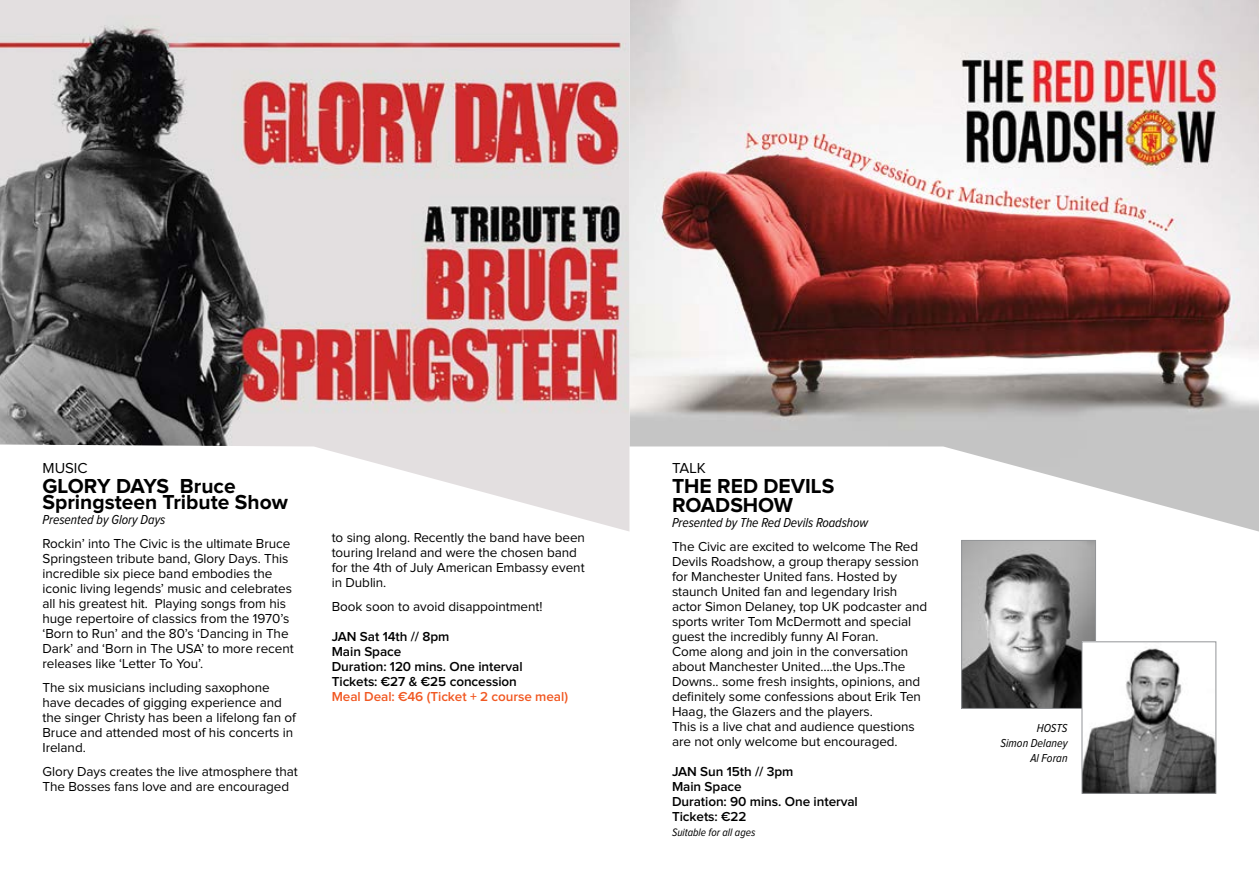
<style>
.page{position:relative;width:1259px;height:893px;background:#fff}
.page>*{position:absolute;margin:0;border:0;box-sizing:border-box;transform-origin:0 0}
.t1{font:700 21px/19.5px "Proxima Nova";color:#000}
.t2{font:15px "Proxima Nova";color:#000}
.t3{font:13.5px/15px "Proxima Nova";letter-spacing:-.005em;color:#000}
.t4{font:600 13.5px/15px "Proxima Nova";letter-spacing:-.005em;color:#000}
.t5{font:italic 13.5px "Proxima Nova Cond";letter-spacing:-.005em;color:#000}
.t6{font:600 13.5px "Proxima Nova";letter-spacing:-.005em;color:#f15822}
.t7{font:italic 12px/15px "Proxima Nova Cond";color:#000;text-align:right}
.t8{font:italic 11.25px "Proxima Nova Cond";color:#000}
</style>
<div class="page">
<img style="left:0;top:0;width:1259px;height:531px">
<img style="left:963px;top:542px;width:131px;height:165px">
<div style="left:961px;top:540px;width:135px;height:169px;border:1px solid #939598"></div>
<img style="left:1083px;top:643px;width:131px;height:149px">
<div style="left:1081px;top:641px;width:135px;height:153px;border:1px solid #939598"></div>
<p class="t2" style="left:43px;top:462px;width:47px">MUSIC</p>
<h1 class="t1" style="left:43px;top:479px;width:247px;line-height:16.5px">GLORY DAYS Bruce<br>Springsteen Tribute Show</h1>
<p class="t5" style="left:43px;top:514px;width:124px">Presented by Glory Days</p>
<p class="t3" style="left:43px;top:537px;width:253px">Rockin’ into The Civic is the ultimate Bruce Springsteen tribute band, Glory Days. This incredible six piece band embodies the iconic living legends’ music and celebrates all his greatest hit. Playing songs from his huge repertoire of classics from the 1970’s ‘Born to Run’ and the 80’s ‘Dancing in The Dark’ and ‘Born in The USA’ to more recent releases like ‘Letter To You’.</p>
<p class="t3" style="left:43px;top:681px;width:255px">The six musicians including saxophone have decades of gigging experience and the singer Christy has been a lifelong fan of Bruce and attended most of his concerts in Ireland.</p>
<p class="t3" style="left:43px;top:765px;width:257px">Glory Days creates the live atmosphere that<br>The Bosses fans love and are encouraged</p>
<p class="t3" style="left:332px;top:531px;width:255px">to sing along. Recently the band have been touring Ireland and were the chosen band for the 4th of July American Embassy event in Dublin.</p>
<p class="t3" style="left:332px;top:600px;width:212px">Book soon to avoid disappointment!</p>
<p class="t4" style="left:332px;top:630px;width:192px">JAN Sat 14th // 8pm<br>Main Space<br>Duration: 120 mins. One interval<br>Tickets: €27 &amp; €25 concession</p>
<p class="t6" style="left:332px;top:690px;width:238px">Meal Deal: €46 (Ticket + 2 course meal)</p>
<p class="t2" style="left:672px;top:462px;width:35px">TALK</p>
<h1 class="t1" style="left:672px;top:477px;width:164px">THE RED DEVILS<br>ROADSHOW</h1>
<p class="t5" style="left:672px;top:517px;width:198px">Presented by The Red Devils Roadshow</p>
<p class="t3" style="left:672px;top:540px;width:257px">The Civic are excited to welcome The Red Devils Roadshow, a group therapy session for Manchester United fans. Hosted by staunch United fan and legendary Irish actor Simon Delaney, top UK podcaster and sports writer Tom McDermott and special guest the incredibly funny Al Foran.<br>Come along and join in the conversation about Manchester United….the Ups..The Downs.. some fresh insights, opinions, and definitely some confessions about Erik Ten Haag, the Glazers and the players.<br>This is a live chat and audience questions are not only welcome but encouraged.</p>
<p class="t4" style="left:672px;top:765px;width:187px">JAN Sun 15th // 3pm<br>Main Space<br>Duration: 90 mins. One interval<br>Tickets: €22</p>
<p class="t8" style="left:672px;top:827px;width:85px">Suitable for all ages</p>
<p class="t7" style="left:1000px;top:721px;width:69px">HOSTS<br>Simon Delaney<br>Al Foran</p>
</div>
